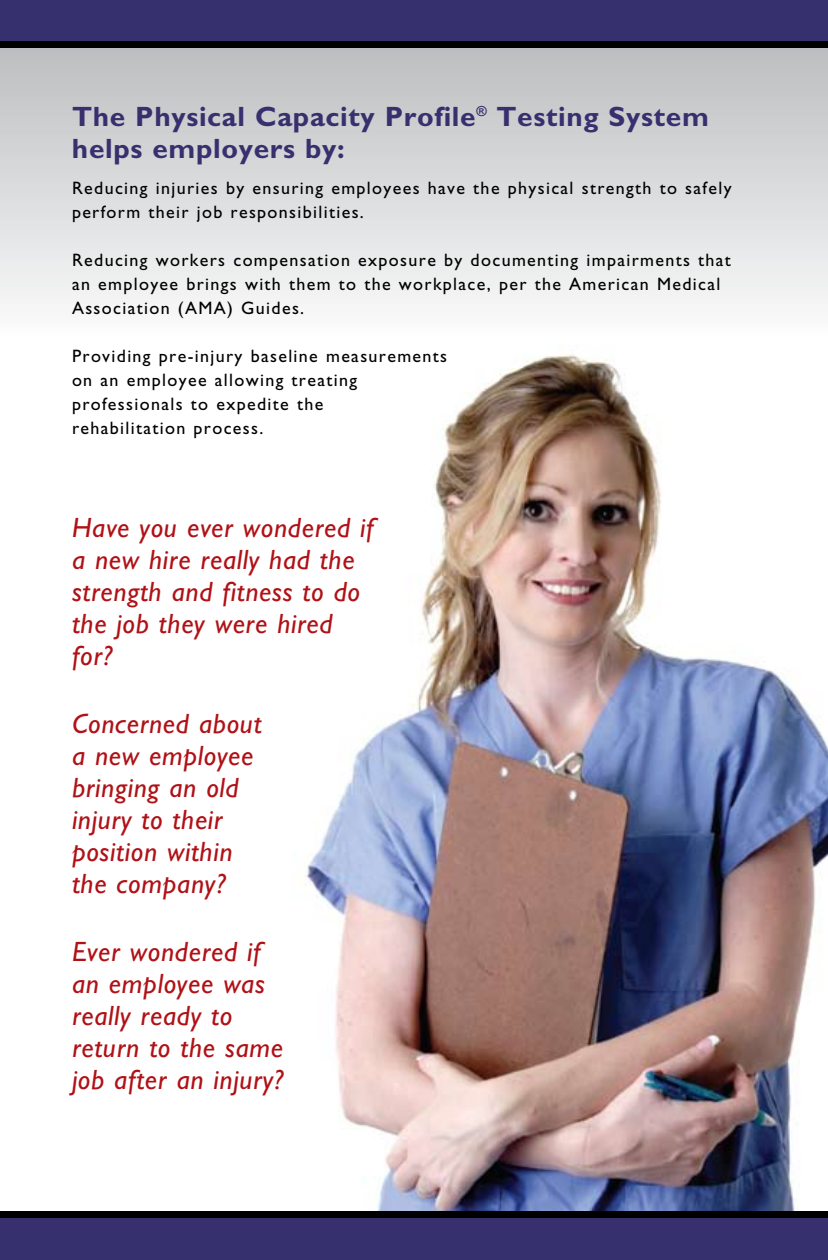
<style>
.page{position:relative;width:828px;height:1260px;background:#fff}
.page>*{position:absolute;margin:0;border:0;box-sizing:border-box;transform-origin:0 0}
.t1{font:italic 28px/32px "Gill Sans";letter-spacing:.025em;color:#b01116}
.t2{font:700 28px/32px "Gill Sans";letter-spacing:.025em;color:#36306e}
.t3{font:18px/24px "Gill Sans";letter-spacing:.075em;color:#000}
</style>
<div class="page">
<img style="left:247px;top:354px;width:581px;height:858px">
<div style="left:0;top:48px;width:828px;height:288px;background:linear-gradient(to bottom,#bcbec0,#fbfbfc)"></div>
<div style="left:0;top:0;width:828px;height:48px;background:#36306e"></div>
<div style="left:0;top:42px;width:828px;height:6px;background:#000"></div>
<div style="left:0;top:1212px;width:828px;height:48px;background:#36306e"></div>
<div style="left:0;top:1212px;width:828px;height:6px;background:#000"></div>
<h1 class="t2" style="left:72px;top:100px;width:638px">The Physical Capacity Profile<sup>®</sup> Testing System helps employers by:</h1>
<p class="t3" style="left:72px;top:176px;width:661px">Reducing injuries by ensuring employees have the physical strength to safely perform their job responsibilities.</p>
<p class="t3" style="left:72px;top:248px;width:660px">Reducing workers compensation exposure by documenting impairments that an employee brings with them to the workplace, per the American Medical<br>Association (AMA) Guides.</p>
<p class="t3" style="left:72px;top:344px;width:377px">Providing pre-injury baseline measurements on an employee allowing treating professionals to expedite the<br>rehabilitation process.</p>
<h1 class="t1" style="left:72px;top:512px;width:303px">Have you ever wondered if a new hire really had the strength and fitness to do the job they were hired for?</h1>
<h1 class="t1" style="left:72px;top:708px;width:191px">Concerned about a new employee bringing an old injury to their position within the company?</h1>
<h1 class="t1" style="left:72px;top:936px;width:213px">Ever wondered if an employee was really ready to return to the same job after an injury?</h1>
</div>
